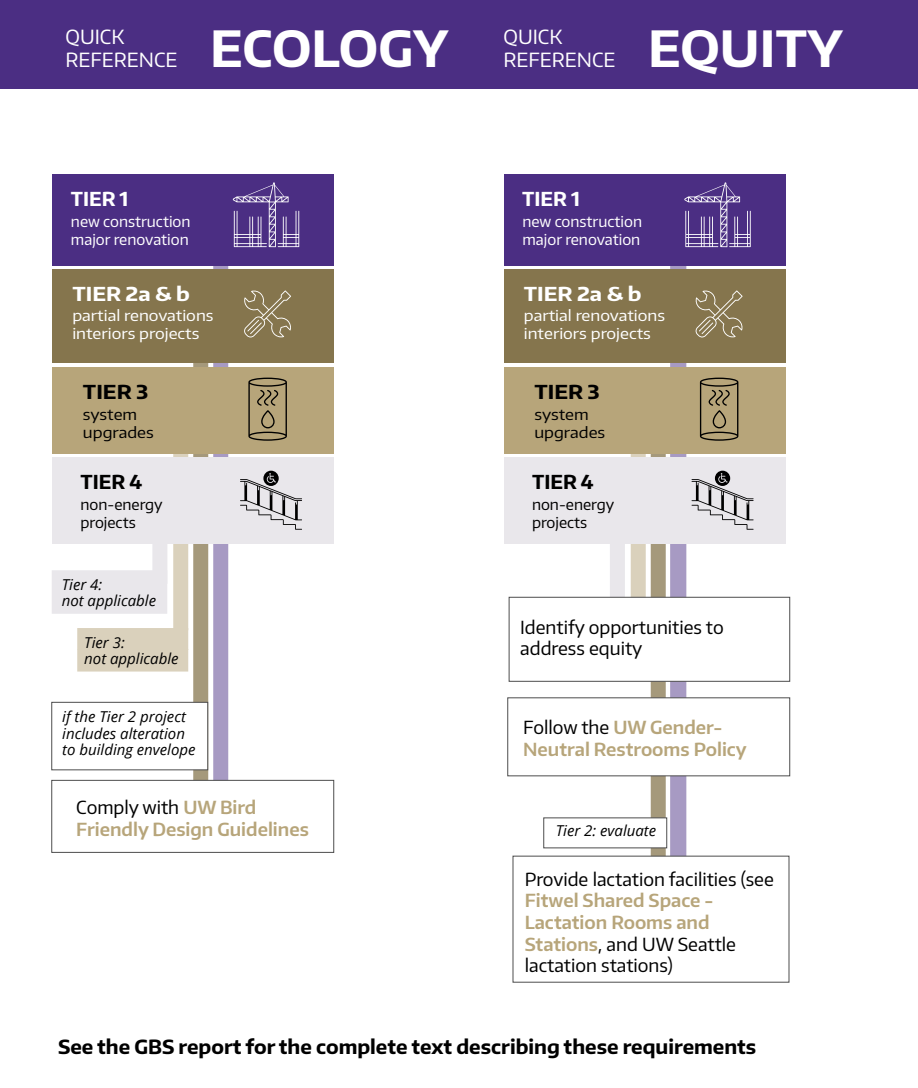
<style>
.page{position:relative;width:918px;height:1088px;background:#fff}
.page>*{position:absolute;margin:0;border:0;box-sizing:border-box;transform-origin:0 0}
.t1{font:700 49.8px "Encode Sans Normal";color:#fff}
.t2{font:700 19.5px "Encode Sans Normal";color:#000}
.t3{font:19.5px/23.4px "Encode Sans Normal";color:#fff}
.t4{font:700 19.2px "Encode Sans Normal";color:#fff;scale:1.09 1}
.t5{font:700 19.2px "Encode Sans Normal";color:#fff}
.t6{font:700 19.2px "Encode Sans Normal";color:#000;scale:1.09 1}
.t7{font:700 19.2px "Encode Sans Normal";color:#000}
.t8{font:600 18px/21.6px "Encode Sans Normal";color:#b7a57a}
.t9{font:18px/21.6px "Encode Sans Normal";color:#000}
.t10{font:italic 15px/16.5px "Open Sans";color:#000}
.t11{font:15px/18px "Encode Sans Normal";color:#fff;scale:1.09 1}
.t12{font:15px/18px "Encode Sans Normal";color:#fff}
.t13{font:15px/18px "Encode Sans Normal";color:#000}
.t14{font:15px/18px "Encode Sans Normal";color:#000;scale:1.09 1}
.s1{font-weight:400;color:#000}
</style>
<div class="page">
<div style="left:0;top:0;width:917px;height:88px;background:#4b2e83"></div>
<div style="left:193px;top:361px;width:15px;height:425px;background:#a5997b"></div>
<div style="left:173px;top:448px;width:15px;height:182px;background:#dad1bc"></div>
<div style="left:152px;top:531px;width:15px;height:52px;background:#e9e7eb"></div>
<div style="left:213px;top:261px;width:15px;height:525px;background:#a79ac3"></div>
<div style="left:651px;top:369px;width:15px;height:495px;background:#a5997b"></div>
<div style="left:631px;top:440px;width:15px;height:184px;background:#dad1bc"></div>
<div style="left:610px;top:522px;width:15px;height:93px;background:#e9e7eb"></div>
<div style="left:670px;top:252px;width:16px;height:612px;background:#a79ac3"></div>
<div style="left:52px;top:570px;width:115px;height:44px;background:#e9e7eb"></div>
<div style="left:77px;top:628px;width:111px;height:43px;background:#dad1bc"></div>
<div style="left:51px;top:780px;width:283px;height:72px;background:#fff;border:1px solid #4d4d4d"></div>
<div style="left:51px;top:702px;width:157px;height:68px;background:#fff;border:1px solid #4d4d4d"></div>
<div style="left:509px;top:597px;width:281px;height:84px;background:#fff;border:1px solid #4d4d4d"></div>
<div style="left:507px;top:697px;width:283px;height:79px;background:#fff;border:1px solid #4d4d4d"></div>
<div style="left:513px;top:855px;width:276px;height:127px;background:#fff"></div>
<div style="left:544px;top:817px;width:123px;height:31px;background:#fff"></div>
<div style="left:53px;top:269px;width:281px;height:93px;background:#85754d"></div>
<svg style="left:244px;top:290px;width:47px;height:47px"></svg>
<div style="left:53px;top:174px;width:281px;height:92px;background:#4b2e83"></div>
<svg style="left:233px;top:182px;width:66px;height:65px"></svg>
<div style="left:53px;top:367px;width:281px;height:86px;background:#b7a57a"></div>
<svg style="left:248px;top:377px;width:39px;height:64px"></svg>
<div style="left:53px;top:457px;width:281px;height:86px;background:#e9e7eb"></div>
<svg style="left:240px;top:470px;width:62px;height:59px"></svg>
<div style="left:504px;top:269px;width:281px;height:93px;background:#85754d"></div>
<svg style="left:695px;top:290px;width:48px;height:47px"></svg>
<div style="left:504px;top:174px;width:281px;height:92px;background:#4b2e83"></div>
<svg style="left:684px;top:182px;width:67px;height:65px"></svg>
<div style="left:504px;top:367px;width:281px;height:86px;background:#b7a57a"></div>
<svg style="left:700px;top:377px;width:38px;height:64px"></svg>
<div style="left:504px;top:457px;width:281px;height:86px;background:#e9e7eb"></div>
<svg style="left:692px;top:470px;width:62px;height:59px"></svg>
<p class="t3" style="left:65px;top:24px;width:114px">QUICK<br>REFERENCE</p>
<h1 class="t1" style="left:210px;top:16px;width:240px">ECOLOGY</h1>
<p class="t5" style="left:71px;top:186px;width:59px">TIER 1</p>
<p class="t12" style="left:71px;top:212px;width:121px">new construction major renovation</p>
<p class="t4" style="left:72px;top:281px;width:109px">TIER 2a &amp; b</p>
<p class="t11" style="left:72px;top:306px;width:131px">partial renovations interiors projects</p>
<p class="t6" style="left:83px;top:379px;width:62px">TIER 3</p>
<p class="t14" style="left:83px;top:404px;width:66px">system upgrades</p>
<p class="t7" style="left:81px;top:469px;width:63px">TIER 4</p>
<p class="t13" style="left:81px;top:494px;width:84px">non-energy projects</p>
<p class="t3" style="left:503px;top:24px;width:60px">QUICK</p>
<p class="t3" style="left:503px;top:48px;width:114px">REFERENCE</p>
<h1 class="t1" style="left:648px;top:16px;width:196px">EQUITY</h1>
<p class="t5" style="left:522px;top:186px;width:59px">TIER 1</p>
<p class="t12" style="left:522px;top:212px;width:121px">new construction major renovation</p>
<p class="t4" style="left:524px;top:281px;width:109px">TIER 2a &amp; b</p>
<p class="t11" style="left:524px;top:306px;width:131px">partial renovations interiors projects</p>
<p class="t6" style="left:534px;top:379px;width:62px">TIER 3</p>
<p class="t14" style="left:534px;top:404px;width:66px">system upgrades</p>
<p class="t7" style="left:532px;top:469px;width:63px">TIER 4</p>
<p class="t13" style="left:532px;top:494px;width:84px">non-energy projects</p>
<p class="t10" style="left:62px;top:575px;width:96px">Tier 4:<br>not applicable</p>
<p class="t10" style="left:84px;top:633px;width:96px">Tier 3:<br>not applicable</p>
<p class="t10" style="left:542px;top:624px;width:96px">Tier 3:<br>not applicable</p>
<p class="t9" style="left:520px;top:615px;width:205px">Identify opportunities to address equity</p>
<p class="t10" style="left:62px;top:708px;width:135px">if the Tier 2 project includes alteration to building envelope</p>
<p class="t8" style="left:76px;top:796px;width:234px"><span class="s1">Comply with</span> UW Bird<br>Friendly Design Guidelines</p>
<p class="t8" style="left:523px;top:716px;width:225px"><span class="s1">Follow the</span> UW Gender-<br>Neutral Restrooms Policy</p>
<p class="t10" style="left:556px;top:821px;width:102px">Tier 2: evaluate</p>
<p class="t9" style="left:525px;top:867px;width:251px">Provide lactation facilities (see</p>
<p class="t8" style="left:525px;top:889px;width:213px">Fitwel Shared Space -<br>Lactation Rooms and<br>Stations<span class="s1">, and UW Seattle lactation stations)</span></p>
<p class="t2" style="left:58px;top:1033px;width:700px">See the GBS report for the complete text describing these requirements</p>
</div>
